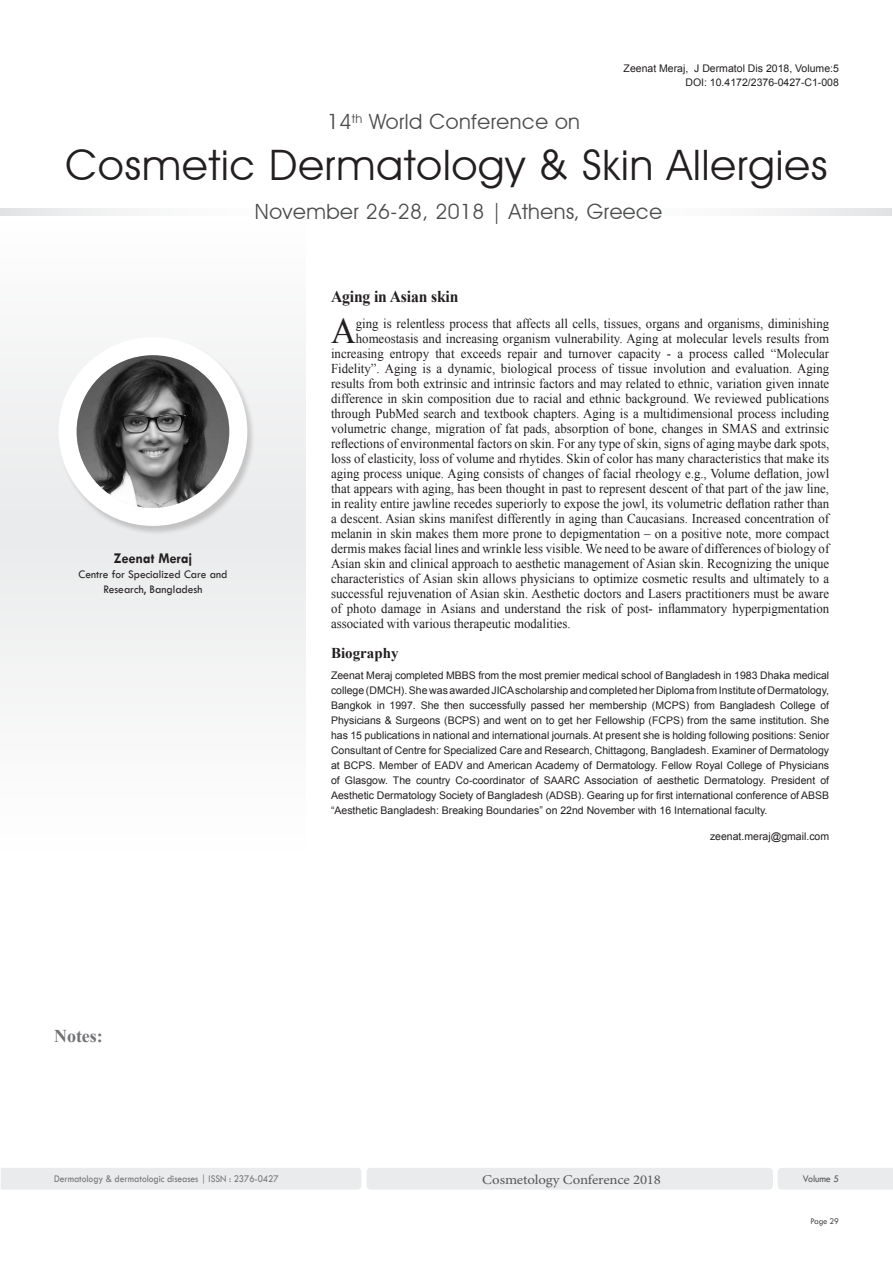
<style>
.page{position:relative;width:893px;height:1263px;background:#fff}
.page>*{position:absolute;margin:0;border:0;box-sizing:border-box;transform-origin:0 0}
.t1{font:42px "Avant Garde IT Cby BT";letter-spacing:.025em;color:#231f20}
.t2{font:36.15px "Times New Roman";color:#231f20;scale:.95 1}
.t3{font:21px "Avant Garde IT Cby BT";letter-spacing:.025em;color:#4b4c4d}
.t4{font:700 18px "Times New Roman";color:#717275}
.t5{font:700 16.5px "Times New Roman";letter-spacing:-.01em;color:#231f20;scale:.95 1}
.Name{font:700 15px "Tw Cen";color:#231f20;scale:.95 1}
.Bio_Heading{font:700 15px "Times New Roman";color:#231f20}
.t6{font:13.5px "Times New Roman";color:#231f20;scale:.95 1}
.t7{font:13.5px "Minion Pro";letter-spacing:-.01em;color:#57585a;scale:1.1 1}
.Affiliation{font:12px "Tw Cen";color:#231f20;scale:.95 1}
.Biography{font:10.5px/15px "Arial";color:#231f20;text-align:justify}
.t8{font:10.5px "Tw Cen";color:#717275;scale:.9 1}
.t9{font:10.5px "Tw Cen";letter-spacing:-.01em;color:#57585a;scale:.95 1}
.t10{font:9px "Tw Cen";letter-spacing:-.02em;color:#4b4c4d;scale:.95 1}
</style>
<div class="page">
<svg style="left:0;top:208px;width:891px;height:8px"></svg>
<div style="left:1px;top:1168px;width:360px;height:21px;background:#eaebec"></div>
<div style="left:778px;top:1168px;width:115px;height:21px;background:#eaebec"></div>
<div style="left:367px;top:1168px;width:406px;height:21px;background:#eaebec;border-radius:4px"></div>
<div style="left:0;top:535px;width:306px;height:316px;background:#f4f5f5"></div>
<div style="left:0;top:219px;width:306px;height:316px;background:#f7f8f8"></div>
<div style="left:58px;top:338px;width:197px;height:198px;background:#231f20;opacity:.2"></div>
<div style="left:59px;top:337px;width:188px;height:189px;background:#fff;border-radius:50%"></div>
<img style="left:77px;top:355px;width:152px;height:153px;border-radius:76px">
<h3 class="t3" style="left:327px;top:109px;width:254px">14<sup>th</sup> World Conference on</h3>
<p class="Biography" style="left:624px;top:61px;width:217px">Zeenat Meraj, J Dermatol Dis 2018, Volume:5</p>
<p class="Biography" style="left:685px;top:75px;width:155px">DOI: 10.4172/2376-0427-C1-008</p>
<h1 class="t1" style="left:66px;top:140px;width:763px">Cosmetic Dermatology &amp; Skin Allergies</h1>
<p class="Name" style="left:114px;top:549px;width:84px">Zeenat Meraj</p>
<p class="Affiliation" style="left:78px;top:567px;width:158px">Centre for Specialized Care and</p>
<p class="Affiliation" style="left:103px;top:582px;width:106px">Research, Bangladesh</p>
<h3 class="t3" style="left:255px;top:199px;width:409px">November 26-28, 2018 | Athens, Greece</h3>
<p class="t5" style="left:331px;top:285px;width:136px">Aging in Asian skin</p>
<p class="t2" style="left:331px;top:307px;width:28px">A</p>
<p class="t6" style="left:356px;top:314px;width:500px">ging is relentless process that affects all cells, tissues, organs and organisms, diminishing</p>
<p class="t6" style="left:356px;top:329px;width:500px">homeostasis and increasing organism vulnerability. Aging at molecular levels results from</p>
<p class="t6" style="left:331px;top:344px;width:526px">increasing entropy that exceeds repair and turnover capacity - a process called “Molecular</p>
<p class="t6" style="left:331px;top:359px;width:526px">Fidelity”. Aging is a dynamic, biological process of tissue involution and evaluation. Aging</p>
<p class="t6" style="left:331px;top:374px;width:526px">results from both extrinsic and intrinsic factors and may related to ethnic, variation given innate</p>
<p class="t6" style="left:331px;top:389px;width:526px">difference in skin composition due to racial and ethnic background. We reviewed publications</p>
<p class="t6" style="left:331px;top:404px;width:526px">through PubMed search and textbook chapters. Aging is a multidimensional process including</p>
<p class="t6" style="left:331px;top:419px;width:526px">volumetric change, migration of fat pads, absorption of bone, changes in SMAS and extrinsic</p>
<p class="t6" style="left:331px;top:434px;width:526px">reflections of environmental factors on skin. For any type of skin, signs of aging maybe dark spots,</p>
<p class="t6" style="left:331px;top:449px;width:526px">loss of elasticity, loss of volume and rhytides. Skin of color has many characteristics that make its</p>
<p class="t6" style="left:331px;top:464px;width:526px">aging process unique. Aging consists of changes of facial rheology e.g., Volume deflation, jowl</p>
<p class="t6" style="left:331px;top:479px;width:526px">that appears with aging, has been thought in past to represent descent of that part of the jaw line,</p>
<p class="t6" style="left:331px;top:494px;width:526px">in reality entire jawline recedes superiorly to expose the jowl, its volumetric deflation rather than</p>
<p class="t6" style="left:331px;top:509px;width:526px">a descent. Asian skins manifest differently in aging than Caucasians. Increased concentration of</p>
<p class="t6" style="left:331px;top:524px;width:526px">melanin in skin makes them more prone to depigmentation – on a positive note, more compact</p>
<p class="t6" style="left:331px;top:539px;width:526px">dermis makes facial lines and wrinkle less visible. We need to be aware of differences of biology of</p>
<p class="t6" style="left:331px;top:554px;width:526px">Asian skin and clinical approach to aesthetic management of Asian skin. Recognizing the unique</p>
<p class="t6" style="left:331px;top:569px;width:526px">characteristics of Asian skin allows physicians to optimize cosmetic results and ultimately to a</p>
<p class="t6" style="left:331px;top:584px;width:526px">successful rejuvenation of Asian skin. Aesthetic doctors and Lasers practitioners must be aware</p>
<p class="t6" style="left:331px;top:599px;width:526px">of photo damage in Asians and understand the risk of post- inflammatory hyperpigmentation</p>
<p class="t6" style="left:331px;top:614px;width:254px">associated with various therapeutic modalities.</p>
<p class="Bio_Heading" style="left:331px;top:642px;width:69px">Biography</p>
<p class="Biography" style="left:331px;top:668px;width:500px">Zeenat Meraj completed MBBS from the most premier medical school of Bangladesh in 1983 Dhaka medical college (DMCH). She was awarded JICA scholarship and completed her Diploma from Institute of Dermatology, Bangkok in 1997. She then successfully passed her membership (MCPS) from Bangladesh College of Physicians &amp; Surgeons (BCPS) and went on to get her Fellowship (FCPS) from the same institution. She has 15 publications in national and international journals. At present she is holding following positions: Senior Consultant of Centre for Specialized Care and Research, Chittagong, Bangladesh. Examiner of Dermatology at BCPS. Member of EADV and American Academy of Dermatology. Fellow Royal College of Physicians of Glasgow. The country Co-coordinator of SAARC Association of aesthetic Dermatology. President of Aesthetic Dermatology Society of Bangladesh (ADSB). Gearing up for first international conference of ABSB “Aesthetic Bangladesh: Breaking Boundaries” on 22nd November with 16 International faculty.</p>
<p class="Biography" style="left:710px;top:828px;width:121px">zeenat.meraj@gmail.com</p>
<h3 class="t4" style="left:54px;top:1024px;width:50px">Notes:</h3>
<p class="t8" style="left:54px;top:1173px;width:251px">Dermatology &amp; dermatologic diseases | ISSN : 2376-0427</p>
<p class="t7" style="left:482px;top:1170px;width:164px">Cosmetology Conference 2018</p>
<p class="t9" style="left:803px;top:1173px;width:40px">Volume 5</p>
<p class="t10" style="left:810px;top:1215px;width:32px">Page 29</p>
</div>
